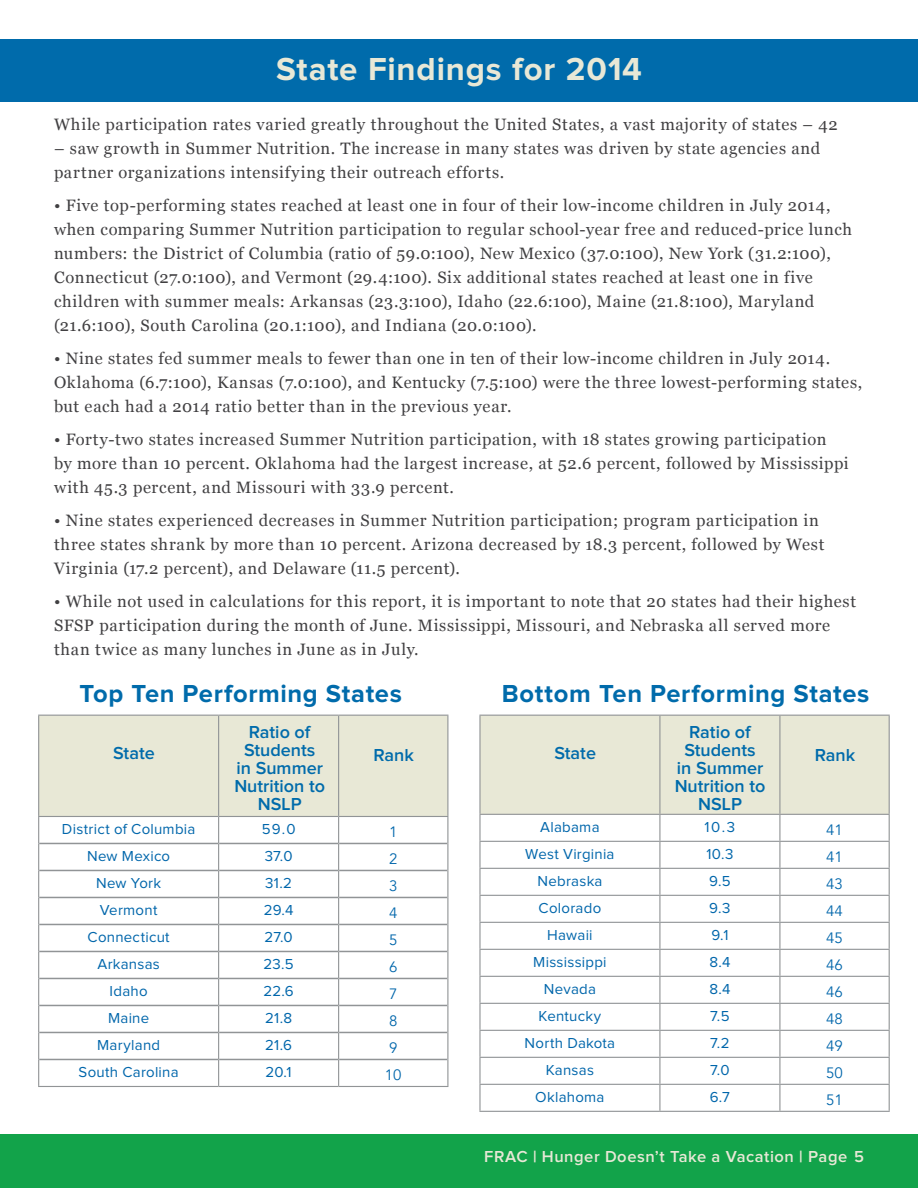
<style>
.page{position:relative;width:918px;height:1188px;background:#fff}
.page>*{position:absolute;margin:0;border:0;box-sizing:border-box;transform-origin:0 0}
.t1{font:700 33px "Proxima Nova";letter-spacing:.025em;color:#e8e8d6}
.t2{font:700 25.5px "Proxima Nova";letter-spacing:.025em;color:#006bab}
.t3{font:600 18px/18px "Proxima Nova";color:#006bab;text-align:center}
.t4{font:16.5px/24px "Georgia";letter-spacing:.04em;color:#414042}
.t5{font:600 16.5px "Proxima Nova";letter-spacing:.035em;color:#e8e8d6}
.t6{font:15px "Proxima Nova";letter-spacing:.015em;color:#0066ab}
.t7{font:15px "Avenir";letter-spacing:.01em;color:#0066ab}
.s1{font-weight:700}
</style>
<div class="page">
<div style="left:0;top:1134px;width:918px;height:54px;background:#12a34a"></div>
<div style="left:0;top:39px;width:918px;height:63px;background:#006bab"></div>
<svg style="left:38px;top:716px;width:410px;height:370px"></svg>
<hr style="left:38px;top:1086px;width:181px;height:1px;background:#919496">
<hr style="left:219px;top:1086px;width:120px;height:1px;background:#919496">
<hr style="left:339px;top:1086px;width:109px;height:1px;background:#919496">
<hr style="left:218px;top:716px;width:1px;height:100px;background:#919496">
<hr style="left:338px;top:716px;width:1px;height:100px;background:#919496">
<hr style="left:38px;top:715px;width:181px;height:1px;background:#919496">
<hr style="left:38px;top:716px;width:1px;height:100px;background:#919496">
<hr style="left:219px;top:715px;width:120px;height:1px;background:#919496">
<hr style="left:339px;top:715px;width:109px;height:1px;background:#919496">
<hr style="left:447px;top:716px;width:1px;height:100px;background:#919496">
<hr style="left:38px;top:816px;width:181px;height:1px;background:#919496">
<hr style="left:219px;top:816px;width:120px;height:1px;background:#919496">
<hr style="left:339px;top:816px;width:109px;height:1px;background:#919496">
<hr style="left:479px;top:715px;width:181px;height:1px;background:#919496">
<hr style="left:479px;top:716px;width:2px;height:98px;background:#919496">
<hr style="left:479px;top:814px;width:181px;height:1px;background:#919496">
<hr style="left:479px;top:815px;width:2px;height:26px;background:#919496">
<hr style="left:479px;top:841px;width:181px;height:1px;background:#919496">
<hr style="left:479px;top:842px;width:2px;height:26px;background:#919496">
<hr style="left:479px;top:868px;width:181px;height:1px;background:#919496">
<hr style="left:479px;top:869px;width:2px;height:26px;background:#919496">
<hr style="left:479px;top:895px;width:181px;height:1px;background:#919496">
<hr style="left:479px;top:896px;width:2px;height:26px;background:#919496">
<hr style="left:479px;top:922px;width:181px;height:1px;background:#919496">
<hr style="left:479px;top:923px;width:2px;height:26px;background:#919496">
<hr style="left:479px;top:949px;width:181px;height:1px;background:#919496">
<hr style="left:479px;top:950px;width:2px;height:26px;background:#919496">
<hr style="left:479px;top:976px;width:181px;height:1px;background:#919496">
<hr style="left:479px;top:977px;width:2px;height:26px;background:#919496">
<hr style="left:479px;top:1003px;width:181px;height:1px;background:#919496">
<hr style="left:479px;top:1004px;width:2px;height:26px;background:#919496">
<hr style="left:479px;top:1030px;width:181px;height:1px;background:#919496">
<hr style="left:479px;top:1031px;width:2px;height:26px;background:#919496">
<hr style="left:479px;top:1057px;width:181px;height:1px;background:#919496">
<hr style="left:479px;top:1058px;width:2px;height:26px;background:#919496">
<hr style="left:479px;top:1084px;width:181px;height:1px;background:#919496">
<hr style="left:479px;top:1085px;width:2px;height:26px;background:#919496">
<svg style="left:480px;top:715px;width:410px;height:396px"></svg>
<hr style="left:479px;top:1111px;width:181px;height:1px;background:#919496">
<hr style="left:660px;top:1111px;width:120px;height:1px;background:#919496">
<hr style="left:780px;top:1111px;width:110px;height:1px;background:#919496">
<h1 class="t1" style="left:276px;top:54px;width:367px">State Findings for 2014</h1>
<p class="t4" style="left:54px;top:111px;width:785px">While participation rates varied greatly throughout the United States, a vast majority of states – 42</p>
<p class="t4" style="left:54px;top:135px;width:768px">– saw growth in Summer Nutrition. The increase in many states was driven by state agencies and partner organizations intensifying their outreach efforts.</p>
<p class="t4" style="left:54px;top:192px;width:800px">• Five top-performing states reached at least one in four of their low-income children in July 2014, when comparing Summer Nutrition participation to regular school-year free and reduced-price lunch numbers: the District of Columbia (ratio of 59.0:100), New Mexico (37.0:100), New York (31.2:100), Connecticut (27.0:100), and Vermont (29.4:100). Six additional states reached at least one in five children with summer meals: Arkansas (23.3:100), Idaho (22.6:100), Maine (21.8:100), Maryland (21.6:100), South Carolina (20.1:100), and Indiana (20.0:100).</p>
<p class="t4" style="left:54px;top:345px;width:810px">• Nine states fed summer meals to fewer than one in ten of their low-income children in July 2014.<br>Oklahoma (6.7:100), Kansas (7.0:100), and Kentucky (7.5:100) were the three lowest-performing states, but each had a 2014 ratio better than in the previous year.</p>
<p class="t4" style="left:54px;top:426px;width:796px">• Forty-two states increased Summer Nutrition participation, with 18 states growing participation<br>by more than 10 percent. Oklahoma had the largest increase, at 52.6 percent, followed by Mississippi with 45.3 percent, and Missouri with 33.9 percent.</p>
<p class="t4" style="left:54px;top:507px;width:772px">• Nine states experienced decreases in Summer Nutrition participation; program participation in three states shrank by more than 10 percent. Arizona decreased by 18.3 percent, followed by West<br>Virginia (17.2 percent), and Delaware (11.5 percent).</p>
<p class="t4" style="left:54px;top:588px;width:804px">• While not used in calculations for this report, it is important to note that 20 states had their highest<br>SFSP participation during the month of June. Mississippi, Missouri, and Nebraska all served more than twice as many lunches in June as in July.</p>
<h2 class="t2" style="left:80px;top:681px;width:324px">Top Ten Performing States</h2>
<h2 class="t2" style="left:502px;top:681px;width:369px">Bottom Ten Performing States</h2>
<p class="t3" style="left:234px;top:724px;width:92px">Ratio of<br>Students<br>in Summer<br>Nutrition to<br>NSLP</p>
<p class="t3" style="left:675px;top:724px;width:92px">Ratio of<br>Students<br>in Summer<br>Nutrition to<br>NSLP</p>
<p class="t3" style="left:113px;top:745px;width:43px">State</p>
<p class="t3" style="left:374px;top:747px;width:42px">Rank</p>
<p class="t3" style="left:554px;top:745px;width:43px">State</p>
<p class="t3" style="left:815px;top:747px;width:42px">Rank</p>
<p class="t6" style="left:62px;top:822px;width:135px">District of Columbia</p>
<p class="t6" style="left:262px;top:822px;width:35px">59.0</p>
<p class="t7" style="left:389px;top:823px;width:10px">1</p>
<p class="t6" style="left:87px;top:849px;width:85px">New Mexico</p>
<p class="t6" style="left:265px;top:849px;width:29px">37.0</p>
<p class="t7" style="left:389px;top:850px;width:10px">2</p>
<p class="t6" style="left:96px;top:876px;width:67px">New York</p>
<p class="t6" style="left:265px;top:876px;width:29px">31.2</p>
<p class="t7" style="left:389px;top:877px;width:10px">3</p>
<p class="t6" style="left:100px;top:903px;width:59px">Vermont</p>
<p class="t6" style="left:264px;top:903px;width:31px">29.4</p>
<p class="t7" style="left:389px;top:904px;width:10px">4</p>
<p class="t6" style="left:88px;top:930px;width:84px">Connecticut</p>
<p class="t6" style="left:265px;top:930px;width:30px">27.0</p>
<p class="t7" style="left:389px;top:931px;width:10px">5</p>
<p class="t6" style="left:98px;top:957px;width:64px">Arkansas</p>
<p class="t6" style="left:264px;top:957px;width:32px">23.5</p>
<p class="t7" style="left:389px;top:958px;width:10px">6</p>
<p class="t6" style="left:110px;top:984px;width:40px">Idaho</p>
<p class="t6" style="left:264px;top:984px;width:32px">22.6</p>
<p class="t7" style="left:389px;top:985px;width:10px">7</p>
<p class="t6" style="left:108px;top:1011px;width:43px">Maine</p>
<p class="t6" style="left:265px;top:1011px;width:29px">21.8</p>
<p class="t7" style="left:389px;top:1012px;width:10px">8</p>
<p class="t6" style="left:97px;top:1038px;width:65px">Maryland</p>
<p class="t6" style="left:265px;top:1038px;width:28px">21.6</p>
<p class="t7" style="left:389px;top:1039px;width:10px">9</p>
<p class="t6" style="left:79px;top:1065px;width:102px">South Carolina</p>
<p class="t6" style="left:266px;top:1065px;width:28px">20.1</p>
<p class="t7" style="left:385px;top:1066px;width:18px">10</p>
<p class="t6" style="left:540px;top:820px;width:61px">Alabama</p>
<p class="t6" style="left:705px;top:820px;width:32px">10.3</p>
<p class="t7" style="left:826px;top:821px;width:18px">41</p>
<p class="t6" style="left:525px;top:847px;width:91px">West Virginia</p>
<p class="t6" style="left:706px;top:847px;width:28px">10.3</p>
<p class="t7" style="left:826px;top:848px;width:18px">41</p>
<p class="t6" style="left:537px;top:874px;width:66px">Nebraska</p>
<p class="t6" style="left:709px;top:874px;width:23px">9.5</p>
<p class="t7" style="left:826px;top:875px;width:18px">43</p>
<p class="t6" style="left:539px;top:901px;width:64px">Colorado</p>
<p class="t6" style="left:709px;top:901px;width:23px">9.3</p>
<p class="t7" style="left:826px;top:902px;width:18px">44</p>
<p class="t6" style="left:547px;top:928px;width:47px">Hawaii</p>
<p class="t6" style="left:711px;top:928px;width:19px">9.1</p>
<p class="t7" style="left:826px;top:929px;width:18px">45</p>
<p class="t6" style="left:533px;top:955px;width:75px">Mississippi</p>
<p class="t6" style="left:709px;top:955px;width:22px">8.4</p>
<p class="t7" style="left:826px;top:956px;width:18px">46</p>
<p class="t6" style="left:544px;top:982px;width:54px">Nevada</p>
<p class="t6" style="left:709px;top:982px;width:22px">8.4</p>
<p class="t7" style="left:826px;top:983px;width:18px">46</p>
<p class="t6" style="left:539px;top:1009px;width:64px">Kentucky</p>
<p class="t6" style="left:710px;top:1009px;width:21px">7.5</p>
<p class="t7" style="left:826px;top:1010px;width:18px">48</p>
<p class="t6" style="left:525px;top:1036px;width:92px">North Dakota</p>
<p class="t6" style="left:710px;top:1036px;width:21px">7.2</p>
<p class="t7" style="left:826px;top:1037px;width:18px">49</p>
<p class="t6" style="left:546px;top:1063px;width:50px">Kansas</p>
<p class="t6" style="left:710px;top:1063px;width:21px">7.0</p>
<p class="t7" style="left:826px;top:1064px;width:18px">50</p>
<p class="t6" style="left:535px;top:1090px;width:71px">Oklahoma</p>
<p class="t6" style="left:710px;top:1090px;width:22px">6.7</p>
<p class="t7" style="left:826px;top:1091px;width:18px">51</p>
<p class="t5" style="left:484px;top:1149px;width:381px">FRAC <span class="s1">|</span> Hunger Doesn’t Take a Vacation <span class="s1">|</span> Page 5</p>
</div>
